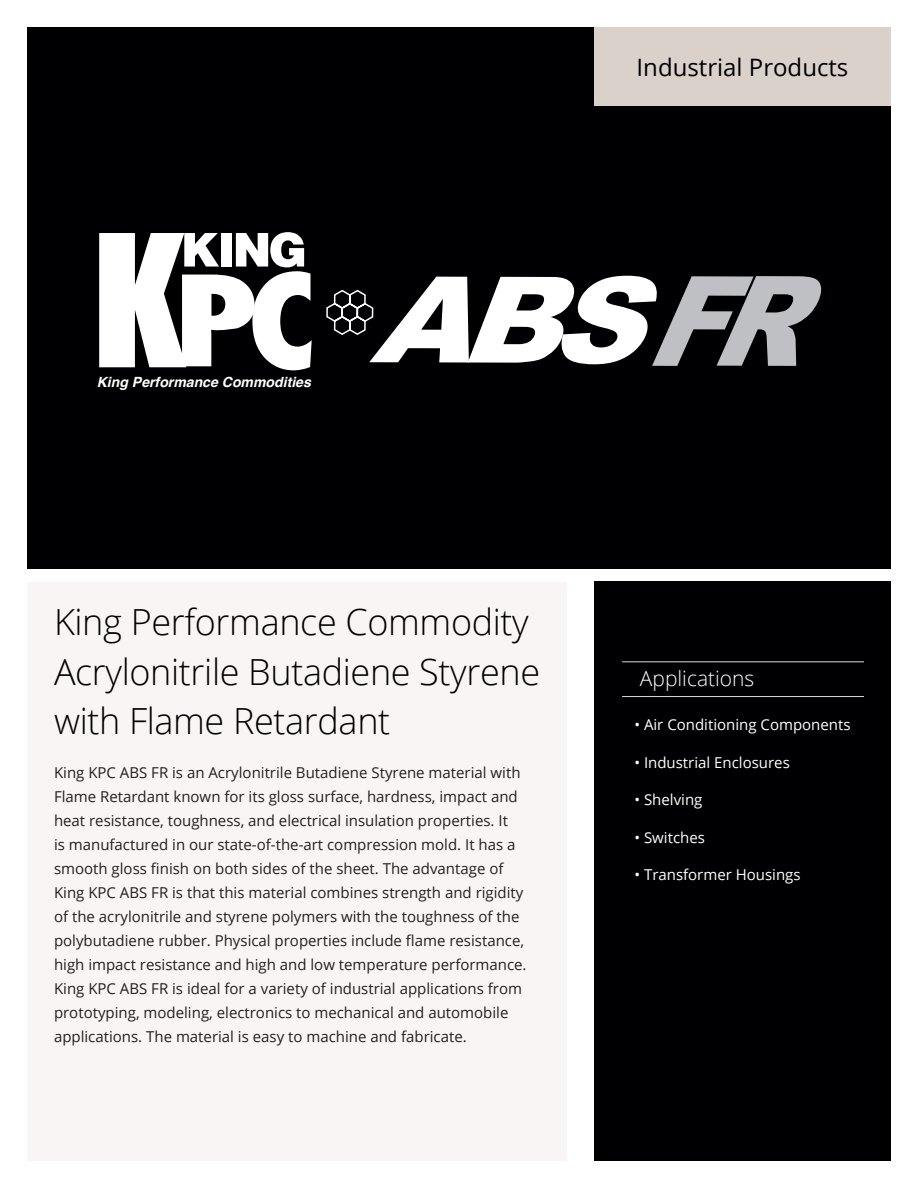
<style>
.page{position:relative;width:918px;height:1188px;background:#fff}
.page>*{position:absolute;margin:0;border:0;box-sizing:border-box;transform-origin:0 0}
.t1{font:300 36px/49.5px "Open Sans";letter-spacing:-.01em;color:#000002}
.t2{font:24px "Open Sans";color:#000002}
.t3{font:300 21px "Open Sans";color:#fff}
.t4{font:15px/24px "Open Sans";color:#231f20}
.t5{font:15px "Open Sans";color:#fff}
.t6{font:italic 700 14.1px "Helvetica";color:#fff}
</style>
<div class="page">
<div style="left:27px;top:27px;width:864px;height:541px;background:#000002"></div>
<div style="left:27px;top:583px;width:540px;height:578px;background:#faf5f5"></div>
<div style="left:594px;top:27px;width:297px;height:79px;background:#dad1cb"></div>
<div style="left:594px;top:582px;width:297px;height:579px;background:#000002"></div>
<hr style="left:622px;top:696px;width:242px;height:1px;background:#dcd8d7">
<hr style="left:622px;top:661px;width:242px;height:1px;background:#dcd8d7">
<svg style="left:99px;top:232px;width:213px;height:138px"></svg>
<svg style="left:326px;top:276px;width:495px;height:90px"></svg>
<p class="t2" style="left:637px;top:51px;width:213px">Industrial Products</p>
<p class="t6" style="left:97px;top:370px;width:216px">King Performance Commodities</p>
<p class="t1" style="left:54px;top:596px;width:488px">King Performance Commodity<br>Acrylonitrile Butadiene Styrene with Flame Retardant</p>
<p class="t4" style="left:54px;top:760px;width:474px">King KPC ABS FR is an Acrylonitrile Butadiene Styrene material with Flame Retardant known for its gloss surface, hardness, impact and heat resistance, toughness, and electrical insulation properties. It<br>is manufactured in our state-of-the-art compression mold. It has a smooth gloss finish on both sides of the sheet. The advantage of King KPC ABS FR is that this material combines strength and rigidity of the acrylonitrile and styrene polymers with the toughness of the polybutadiene rubber. Physical properties include flame resistance, high impact resistance and high and low temperature performance.<br>King KPC ABS FR is ideal for a variety of industrial applications from prototyping, modeling, electronics to mechanical and automobile applications. The material is easy to machine and fabricate.</p>
<p class="t3" style="left:640px;top:664px;width:116px">Applications</p>
<p class="t5" style="left:634px;top:714px;width:218px">• Air Conditioning Components</p>
<p class="t5" style="left:634px;top:752px;width:157px">• Industrial Enclosures</p>
<p class="t5" style="left:634px;top:789px;width:69px">• Shelving</p>
<p class="t5" style="left:634px;top:827px;width:72px">• Switches</p>
<p class="t5" style="left:634px;top:864px;width:168px">• Transformer Housings</p>
</div>
